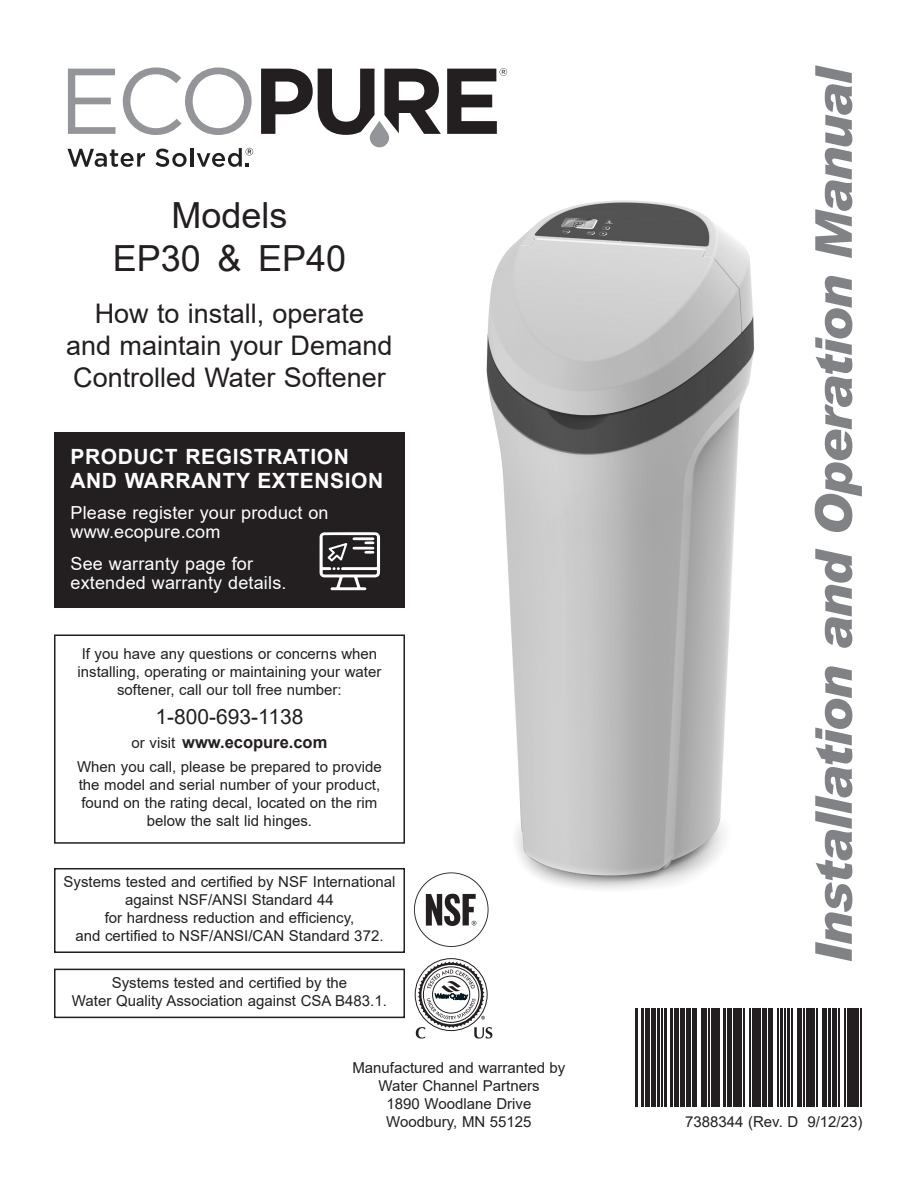
<style>
.page{position:relative;width:918px;height:1188px;background:#fff}
.page>*{position:absolute;margin:0;border:0;box-sizing:border-box;transform-origin:0 0}
.t1{font:italic 900 51px "Arial";letter-spacing:-.035em;color:#808285}
.t2{font:36px/43.2px "Arial";color:#231f20;text-align:center}
.t3{font:27px/32.4px "Arial";color:#231f20;text-align:center}
.t4{font:700 21px/24px "Arial";letter-spacing:.03em;color:#fff}
.t5{font:21px "Arial";color:#231f20}
.t6{font:18px/18.8px "Arial";letter-spacing:.01em;color:#fff}
.t7{font:700 16.5px "Arial";color:#231f20}
.t8{font:15px/18px "Arial";color:#231f20;text-align:center}
.s1{font-weight:400;font-size:15px}
</style>
<div class="page">
<img style="left:486px;top:200px;width:268px;height:690px">
<div style="left:54px;top:969px;width:351px;height:49px;border:2px solid #231f20"></div>
<div style="left:54px;top:868px;width:351px;height:85px;border:2px solid #231f20"></div>
<img style="left:636px;top:1008px;width:1px;height:99px">
<img style="left:642px;top:1008px;width:14px;height:99px">
<img style="left:658px;top:1008px;width:1px;height:99px">
<img style="left:661px;top:1008px;width:5px;height:99px">
<img style="left:671px;top:1008px;width:1px;height:99px">
<img style="left:674px;top:1008px;width:4px;height:99px">
<img style="left:680px;top:1008px;width:11px;height:99px">
<img style="left:693px;top:1008px;width:4px;height:99px">
<img style="left:701px;top:1008px;width:2px;height:99px">
<img style="left:705px;top:1008px;width:1px;height:99px">
<img style="left:708px;top:1008px;width:2px;height:99px">
<img style="left:712px;top:1008px;width:4px;height:99px">
<img style="left:718px;top:1008px;width:1px;height:99px">
<img style="left:724px;top:1008px;width:8px;height:99px">
<img style="left:734px;top:1008px;width:1px;height:99px">
<img style="left:737px;top:1008px;width:4px;height:99px">
<img style="left:743px;top:1008px;width:2px;height:99px">
<img style="left:749px;top:1008px;width:2px;height:99px">
<img style="left:753px;top:1008px;width:4px;height:99px">
<img style="left:759px;top:1008px;width:1px;height:99px">
<img style="left:762px;top:1008px;width:11px;height:99px">
<img style="left:777px;top:1008px;width:2px;height:99px">
<img style="left:781px;top:1008px;width:1px;height:99px">
<img style="left:784px;top:1008px;width:2px;height:99px">
<img style="left:788px;top:1008px;width:1px;height:99px">
<img style="left:791px;top:1008px;width:2px;height:99px">
<img style="left:797px;top:1008px;width:8px;height:99px">
<img style="left:807px;top:1008px;width:4px;height:99px">
<img style="left:813px;top:1008px;width:5px;height:99px">
<img style="left:822px;top:1008px;width:5px;height:99px">
<img style="left:829px;top:1008px;width:1px;height:99px">
<img style="left:832px;top:1008px;width:4px;height:99px">
<img style="left:838px;top:1008px;width:2px;height:99px">
<img style="left:844px;top:1008px;width:2px;height:99px">
<img style="left:848px;top:1008px;width:4px;height:99px">
<img style="left:854px;top:1008px;width:4px;height:99px">
<img style="left:860px;top:1008px;width:2px;height:99px">
<svg style="left:68px;top:69px;width:48px;height:65px"></svg>
<svg style="left:123px;top:68px;width:129px;height:67px"></svg>
<svg style="left:261px;top:69px;width:180px;height:78px"></svg>
<svg style="left:447px;top:68px;width:60px;height:66px"></svg>
<svg style="left:67px;top:149px;width:78px;height:18px"></svg>
<svg style="left:155px;top:149px;width:32px;height:18px"></svg>
<hr style="left:190px;top:148px;width:3px;height:19px;background:#231f20">
<svg style="left:197px;top:148px;width:56px;height:19px"></svg>
<svg style="left:416px;top:961px;width:76px;height:78px"></svg>
<div style="left:54px;top:634px;width:351px;height:210px;border:2px solid #231f20"></div>
<img style="left:414px;top:873px;width:74px;height:74px">
<div style="left:54px;top:432px;width:351px;height:176px;background:#231f20"></div>
<svg style="left:320px;top:532px;width:60px;height:58px"></svg>
<h2 class="t2" style="left:113px;top:194px;width:235px">Models<br>EP30 &amp; EP40</h2>
<h3 class="t3" style="left:66px;top:297px;width:328px">How to install, operate<br>and maintain your Demand<br>Controlled Water Softener</h3>
<h3 class="t4" style="left:70px;top:445px;width:314px">PRODUCT REGISTRATION<br>AND WARRANTY EXTENSION</h3>
<p class="t6" style="left:70px;top:504px;width:260px">Please register your product on www.ecopure.com</p>
<p class="t6" style="left:70px;top:554px;width:218px">See warranty page for extended warranty details.</p>
<p class="t8" style="left:78px;top:645px;width:305px">If you have any questions or concerns when installing, operating or maintaining your water softener, call our toll free number:</p>
<h3 class="t5" style="left:156px;top:705px;width:149px">1-800-693-1138</h3>
<p class="t7" style="left:132px;top:733px;width:197px"><span class="s1">or visit</span> www.ecopure.com</p>
<p class="t8" style="left:77px;top:758px;width:306px">When you call, please be prepared to provide the model and serial number of your product, found on the rating decal, located on the rim below the salt lid hinges.</p>
<p class="t8" style="left:64px;top:873px;width:333px">Systems tested and certified by NSF International against NSF/ANSI Standard 44<br>for hardness reduction and efficiency,<br>and certified to NSF/ANSI/CAN Standard 372.</p>
<p class="t8" style="left:72px;top:974px;width:317px">Systems tested and certified by the<br>Water Quality Association against CSA B483.1.</p>
<p class="t8" style="left:352px;top:1059px;width:215px">Manufactured and warranted by<br>Water Channel Partners<br>1890 Woodlane Drive<br>Woodbury, MN 55125</p>
<h1 class="t1" style="left:796px;top:964px;width:900px;rotate:-90deg">Installation and Operation Manual</h1>
<p class="t8" style="left:685px;top:1113px;width:179px">7388344 (Rev. D 9/12/23)</p>
</div>
